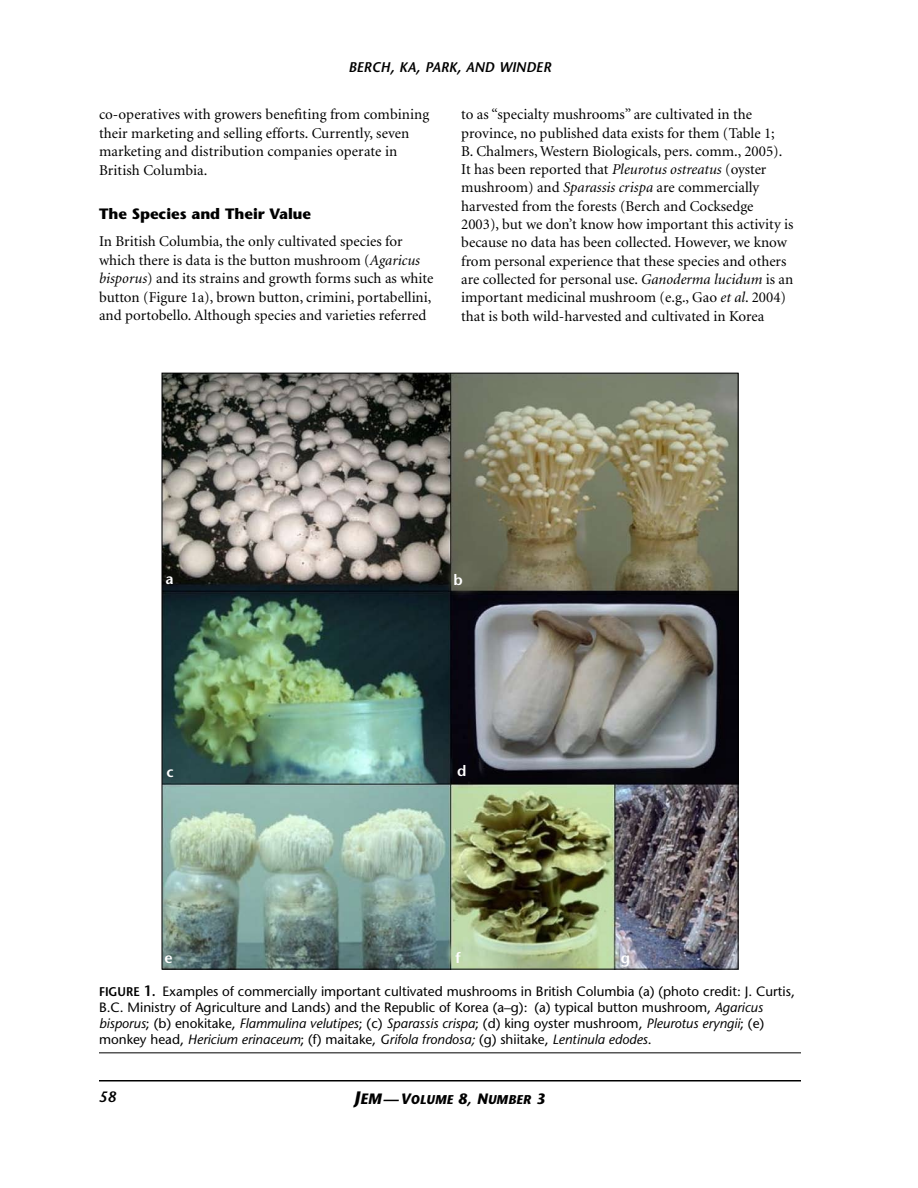
<style>
.page{position:relative;width:918px;height:1188px;background:#fff}
.page>*{position:absolute;margin:0;border:0;box-sizing:border-box;transform-origin:0 0}
.t1{font:15px/18.3px "Minion";color:#000}
.t2{font:700 15px "Stone Sans";color:#000}
.t3{font:600 15px "Stone Sans";color:#fff}
.t4{font:italic 600 15px "Stone Sans";color:#000}
.t5{font:14.1px "Stone Sans Semibold Italic SC850";color:#000}
.t6{font:13.5px/16.2px "Stone Sans";color:#000}
.t7{font:12.75px "Stone Sans Bold Italic SC850";color:#000}
.s1{font-size:16.5px}
.s2{font-style:italic}
.s3{font-family:"Stone Sans Semibold SC850";font-size:12.6px}
.s4{font-family:"Stone Sans Semibold SC850";font-size:14.85px}
.s5{font-size:18px}
.s6{font-size:15px}
</style>
<div class="page">
<hr style="left:99px;top:1080px;width:702px;height:2px;background:#000">
<hr style="left:99px;top:1052px;width:702px;height:1px;background:#000">
<img style="left:164px;top:375px;width:573px;height:593px">
<p class="t5" style="left:349px;top:58px;width:204px">BERCH<span class="s1">,</span> KA<span class="s1">,</span> PARK<span class="s1">,</span> AND WINDER</p>
<p class="t1" style="left:99px;top:106px;width:332px">co-operatives with growers benefiting from combining their marketing and selling efforts. Currently, seven marketing and distribution companies operate in British Columbia.</p>
<p class="t2" style="left:99px;top:204px;width:214px">The Species and Their Value</p>
<p class="t1" style="left:99px;top:233px;width:336px">In British Columbia, the only cultivated species for which there is data is the button mushroom (<span class="s2">Agaricus bisporus</span>) and its strains and growth forms such as white button (Figure 1a), brown button, crimini, portabellini, and portobello. Although species and varieties referred</p>
<p class="t1" style="left:461px;top:106px;width:334px">to as “specialty mushrooms” are cultivated in the province, no published data exists for them (Table 1;<br>B. Chalmers, Western Biologicals, pers. comm., 2005).<br>It has been reported that <span class="s2">Pleurotus ostreatus</span> (oyster mushroom) and <span class="s2">Sparassis crispa</span> are commercially harvested from the forests (Berch and Cocksedge 2003), but we don’t know how important this activity is because no data has been collected. However, we know from personal experience that these species and others are collected for personal use. <span class="s2">Ganoderma lucidum</span> is an important medicinal mushroom (e.g., Gao <span class="s2">et al</span>. 2004) that is both wild-harvested and cultivated in Korea</p>
<p class="t3" style="left:165px;top:570px;width:10px">a</p>
<p class="t3" style="left:454px;top:571px;width:11px">b</p>
<p class="t3" style="left:167px;top:763px;width:9px">c</p>
<p class="t3" style="left:457px;top:762px;width:11px">d</p>
<p class="t3" style="left:165px;top:949px;width:10px">e</p>
<p class="t3" style="left:456px;top:949px;width:7px">f</p>
<p class="t3" style="left:621px;top:949px;width:11px">g</p>
<p class="t6" style="left:99px;top:983px;width:697px"><span class="s3">FIGURE</span> <span class="s4">1.</span> Examples of commercially important cultivated mushrooms in British Columbia (a) (photo credit: J. Curtis, B.C. Ministry of Agriculture and Lands) and the Republic of Korea (a–g): (a) typical button mushroom, <span class="s2">Agaricus bisporus</span>; (b) enokitake, <span class="s2">Flammulina velutipes</span>; (c) <span class="s2">Sparassis crispa</span>; (d) king oyster mushroom, <span class="s2">Pleurotus eryngii</span>; (e) monkey head, <span class="s2">Hericium erinaceum</span>; (f) maitake, <span class="s2">Grifola frondosa;</span> (g) shiitake, <span class="s2">Lentinula edodes</span>.</p>
<p class="t4" style="left:99px;top:1088px;width:19px">58</p>
<p class="t7" style="left:354px;top:1092px;width:192px"><span class="s5">J</span><span class="s6">EM—V</span>OLUME <span class="s6">8, N</span>UMBER <span class="s6">3</span></p>
</div>
